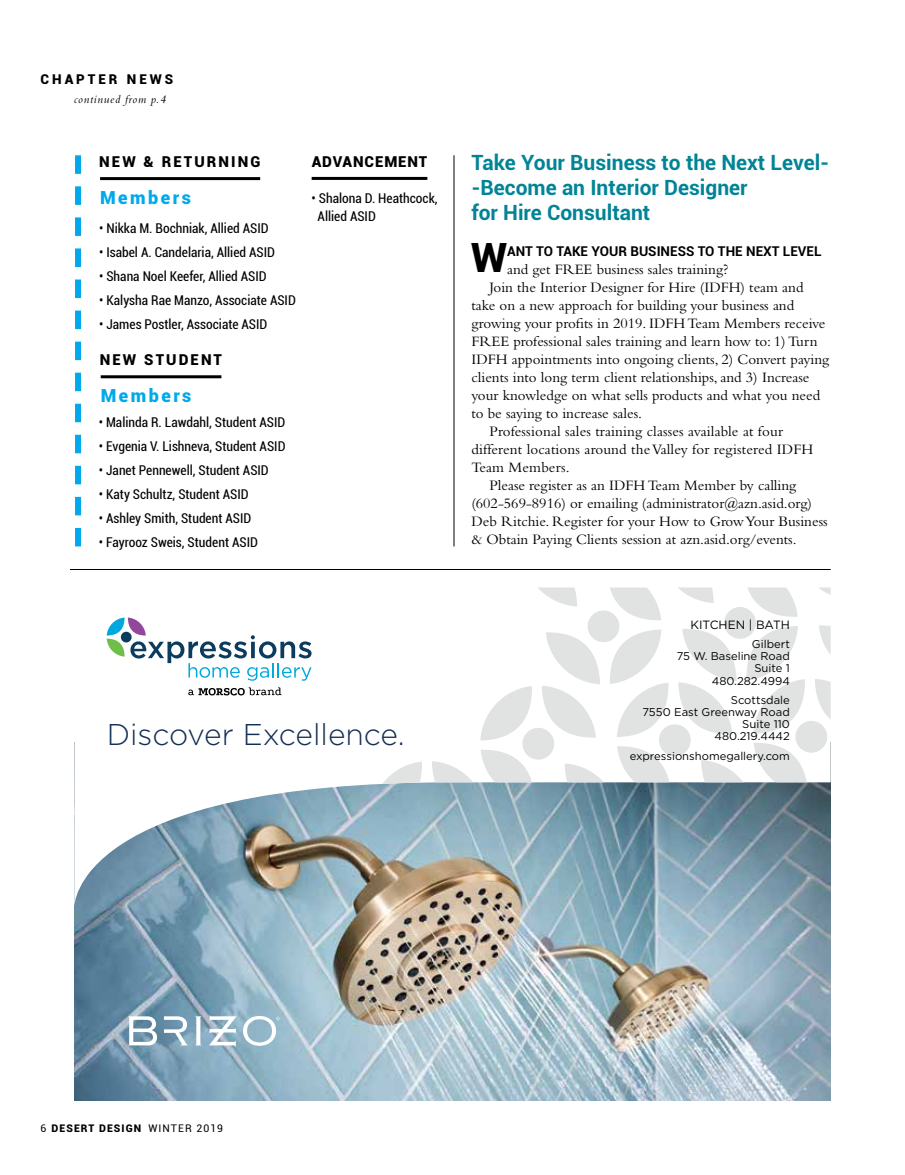
<style>
.page{position:relative;width:905px;height:1175px;background:#fff}
.page>*{position:absolute;margin:0;border:0;box-sizing:border-box;transform-origin:0 0}
.t1{font:900 40.35px "Roboto";color:#000}
.t2{font:300 30px "Gotham";color:#142f54}
.t3{font:700 21px/25.2px "Roboto";color:#008496}
.t4{font:900 18px "Roboto";letter-spacing:.14em;color:#00a9eb}
.t5{font:15px "Bembo";color:#000}
.t6{font:900 15px "Roboto";letter-spacing:.14em;color:#000}
.t7{font:900 15px "Roboto";letter-spacing:.06em;color:#000}
.t8{font:condensed 13.5px/18px "Roboto";color:#000}
.t9{font:700 13.5px "Roboto";color:#000}
.t10{font:900 13.5px "Roboto";letter-spacing:.22em;color:#000}
.t11{font:italic 12px "Bembo";letter-spacing:.06em;color:#000}
.t12{font:12px "Gotham";color:#000}
.t13{font:11.25px/12px "Gotham";color:#000;text-align:right}
.t14{font:900 10.5px "Roboto";letter-spacing:.1em;color:#000}
.s1{font-weight:400}
</style>
<div class="page">
<img style="left:74px;top:906px;width:756px;height:194px">
<svg style="left:74px;top:596px;width:753px;height:310px"></svg>
<svg style="left:523px;top:587px;width:54px;height:19px"></svg>
<div style="left:587px;top:610px;width:32px;height:32px;background:#e0e3e2;border-radius:50%"></div>
<svg style="left:607px;top:587px;width:106px;height:34px"></svg>
<div style="left:724px;top:607px;width:32px;height:32px;background:#e0e3e2;border-radius:50%"></div>
<svg style="left:743px;top:587px;width:87px;height:31px"></svg>
<svg style="left:542px;top:631px;width:58px;height:107px"></svg>
<svg style="left:480px;top:686px;width:52px;height:54px"></svg>
<div style="left:522px;top:727px;width:32px;height:32px;background:#e0e3e2;border-radius:50%"></div>
<svg style="left:545px;top:805px;width:32px;height:32px"></svg>
<svg style="left:432px;top:748px;width:103px;height:66px"></svg>
<svg style="left:370px;top:761px;width:52px;height:55px"></svg>
<svg style="left:412px;top:803px;width:32px;height:32px"></svg>
<img style="left:258px;top:824px;width:299px;height:82px">
<svg style="left:564px;top:745px;width:107px;height:71px"></svg>
<svg style="left:678px;top:628px;width:58px;height:107px"></svg>
<svg style="left:609px;top:629px;width:60px;height:108px"></svg>
<div style="left:658px;top:724px;width:33px;height:32px;background:#e0e3e2;border-radius:50%"></div>
<svg style="left:681px;top:802px;width:32px;height:32px"></svg>
<svg style="left:814px;top:624px;width:16px;height:107px"></svg>
<svg style="left:745px;top:626px;width:60px;height:107px"></svg>
<div style="left:795px;top:720px;width:32px;height:33px;background:#e0e3e2;border-radius:50%"></div>
<svg style="left:636px;top:823px;width:58px;height:83px;background:#7d9eb0"></svg>
<svg style="left:567px;top:824px;width:59px;height:82px;background:#7ba0b1"></svg>
<svg style="left:701px;top:742px;width:129px;height:164px"></svg>
<svg style="left:107px;top:617px;width:204px;height:63px"></svg>
<div style="left:121px;top:631px;width:11px;height:11px;background:#0c3b60;border-radius:50%"></div>
<svg style="left:188px;top:687px;width:93px;height:8px"></svg>
<svg style="left:128px;top:1016px;width:29px;height:29px"></svg>
<svg style="left:195px;top:1016px;width:6px;height:29px"></svg>
<svg style="left:209px;top:1015px;width:27px;height:31px"></svg>
<svg style="left:164px;top:1016px;width:24px;height:29px"></svg>
<svg style="left:243px;top:1016px;width:36px;height:29px"></svg>
<hr style="left:70px;top:569px;width:760px;height:1px;background:#000">
<hr style="left:100px;top:177px;width:160px;height:3px;background:#000">
<hr style="left:101px;top:375px;width:120px;height:3px;background:#000">
<svg style="left:75px;top:155px;width:6px;height:391px"></svg>
<hr style="left:311px;top:177px;width:116px;height:3px;background:#000">
<hr style="left:453px;top:155px;width:1px;height:391px;background:#000">
<p class="t10" style="left:40px;top:69px;width:134px">CHAPTER NEWS</p>
<p class="t11" style="left:74px;top:92px;width:93px">continued from p.4</p>
<p class="t6" style="left:99px;top:151px;width:163px">NEW &amp; RETURNING</p>
<p class="t4" style="left:100px;top:185px;width:92px">Members</p>
<p class="t8" style="left:99px;top:218px;width:171px">• Nikka M. Bochniak, Allied ASID</p>
<p class="t8" style="left:99px;top:242px;width:177px">• Isabel A. Candelaria, Allied ASID</p>
<p class="t8" style="left:99px;top:266px;width:169px">• Shana Noel Keefer, Allied ASID</p>
<p class="t8" style="left:99px;top:290px;width:198px">• Kalysha Rae Manzo, Associate ASID</p>
<p class="t8" style="left:99px;top:314px;width:170px">• James Postler, Associate ASID</p>
<p class="t6" style="left:100px;top:349px;width:124px">NEW STUDENT</p>
<p class="t4" style="left:101px;top:383px;width:92px">Members</p>
<p class="t8" style="left:99px;top:412px;width:188px">• Malinda R. Lawdahl, Student ASID</p>
<p class="t8" style="left:99px;top:436px;width:188px">• Evgenia V. Lishneva, Student ASID</p>
<p class="t8" style="left:99px;top:460px;width:171px">• Janet Pennewell, Student ASID</p>
<p class="t8" style="left:99px;top:484px;width:151px">• Katy Schultz, Student ASID</p>
<p class="t8" style="left:99px;top:508px;width:154px">• Ashley Smith, Student ASID</p>
<p class="t8" style="left:99px;top:532px;width:160px">• Fayrooz Sweis, Student ASID</p>
<p class="t7" style="left:312px;top:151px;width:117px">ADVANCEMENT</p>
<p class="t8" style="left:317px;top:188px;width:121px;text-indent:-6px">• Shalona D. Heathcock,<br>Allied ASID</p>
<h2 class="t2" style="left:107px;top:715px;width:299px">Discover Excellence.</h2>
<h3 class="t3" style="left:471px;top:149px;width:359px">Take Your Business to the Next Level--Become an Interior Designer<br>for Hire Consultant</h3>
<h1 class="t1" style="left:471px;top:229px;width:37px">W</h1>
<p class="t9" style="left:507px;top:242px;width:316px">ANT TO TAKE YOUR BUSINESS TO THE NEXT LEVEL</p>
<p class="t5" style="left:507px;top:261px;width:223px">and get FREE business sales training?</p>
<p class="t5" style="left:489px;top:279px;width:315px">Join the Interior Designer for Hire (IDFH) team and</p>
<p class="t5" style="left:471px;top:297px;width:324px">take on a new approach for building your business and</p>
<p class="t5" style="left:471px;top:315px;width:355px">growing your profits in 2019. IDFH Team Members receive</p>
<p class="t5" style="left:471px;top:333px;width:347px">FREE professional sales training and learn how to: 1) Turn</p>
<p class="t5" style="left:471px;top:351px;width:359px">IDFH appointments into ongoing clients, 2) Convert paying</p>
<p class="t5" style="left:471px;top:369px;width:339px">clients into long term client relationships, and 3) Increase</p>
<p class="t5" style="left:471px;top:387px;width:350px">your knowledge on what sells products and what you need</p>
<p class="t5" style="left:471px;top:405px;width:172px">to be saying to increase sales.</p>
<p class="t5" style="left:489px;top:423px;width:295px">Professional sales training classes available at four</p>
<p class="t5" style="left:471px;top:441px;width:343px">different locations around the Valley for registered IDFH</p>
<p class="t5" style="left:471px;top:459px;width:100px">Team Members.</p>
<p class="t5" style="left:489px;top:477px;width:308px">Please register as an IDFH Team Member by calling</p>
<p class="t5" style="left:471px;top:495px;width:342px">(602-569-8916) or emailing (administrator@azn.asid.org)</p>
<p class="t5" style="left:471px;top:513px;width:358px">Deb Ritchie. Register for your How to Grow Your Business</p>
<p class="t5" style="left:471px;top:531px;width:327px">&amp; Obtain Paying Clients session at azn.asid.org/events.</p>
<p class="t12" style="left:690px;top:617px;width:101px">KITCHEN | BATH</p>
<p class="t13" style="left:676px;top:638px;width:115px">Gilbert<br>75 W. Baseline Road<br>Suite 1<br>480.282.4994</p>
<p class="t13" style="left:642px;top:693px;width:149px">Scottsdale<br>7550 East Greenway Road<br>Suite 110<br>480.219.4442</p>
<p class="t13" style="left:629px;top:749px;width:162px">expressionshomegallery.com</p>
<p class="t14" style="left:40px;top:1121px;width:184px"><span class="s1">6</span> DESERT DESIGN <span class="s1">WINTER 2019</span></p>
</div>
